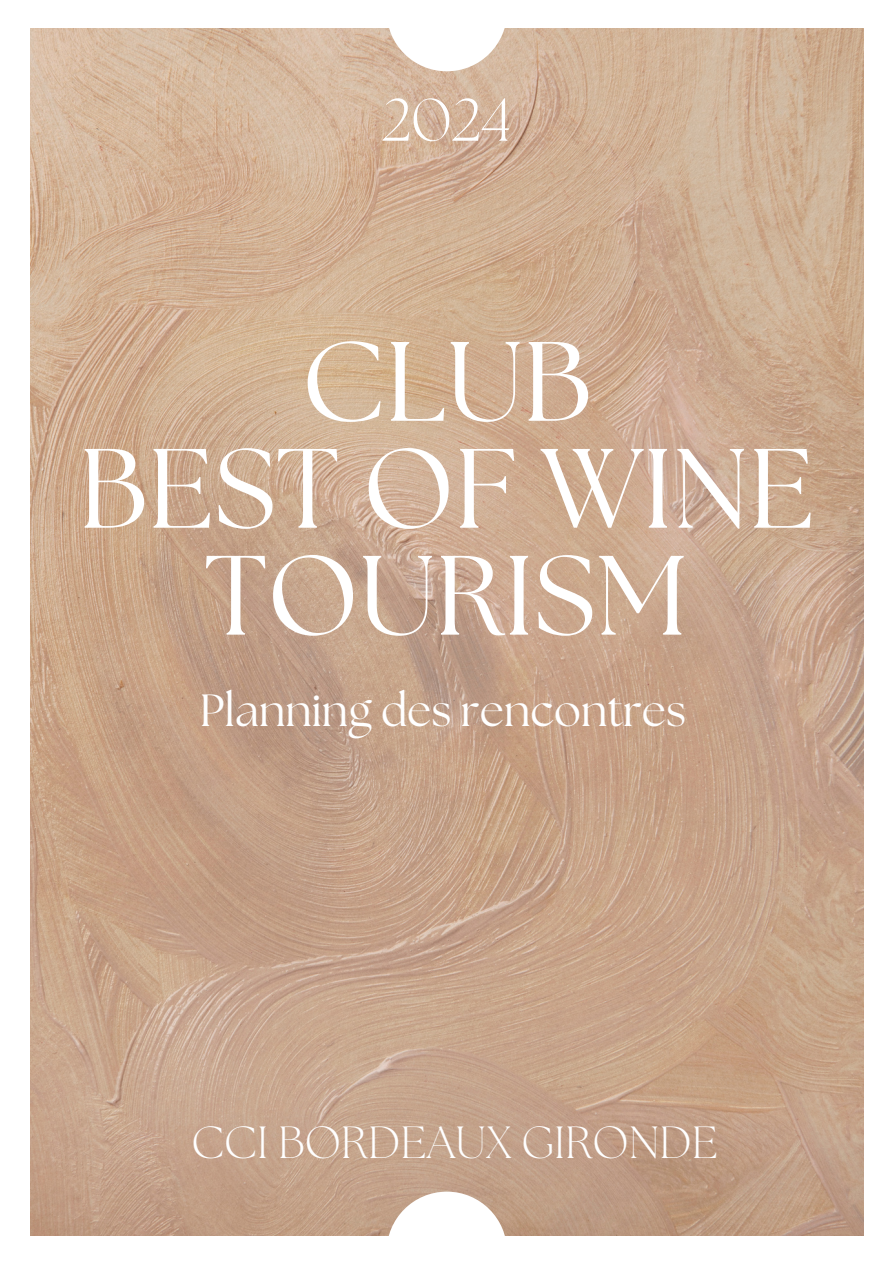
<style>
.page{position:relative;width:894px;height:1264px;background:#fff}
.page>*{position:absolute;margin:0;border:0;box-sizing:border-box;transform-origin:0 0}
.t1{font:112.5px/106.8px "The Seasons";color:#fff;text-align:center}
.t2{font:300 60px "The Seasons";color:#fff}
.t3{font:45px "The Seasons";color:#fff}
.t4{font:300 45px "The Seasons";color:#fff}
</style>
<div class="page">
<img style="left:30px;top:28px;width:833px;height:1207px">
<svg style="left:386px;top:1191px;width:121px;height:45px"></svg>
<svg style="left:386px;top:28px;width:121px;height:43px"></svg>
<p class="t2" style="left:382px;top:93px;width:131px">2024</p>
<h2 class="t1" style="left:79px;top:335px;width:737px">CLUB<br>BEST OF WINE<br>TOURISM</h2>
<h1 class="t3" style="left:200px;top:690px;width:488px">Planning des rencontres</h1>
<h3 class="t4" style="left:191px;top:1122px;width:528px">CCI BORDEAUX GIRONDE</h3>
</div>
